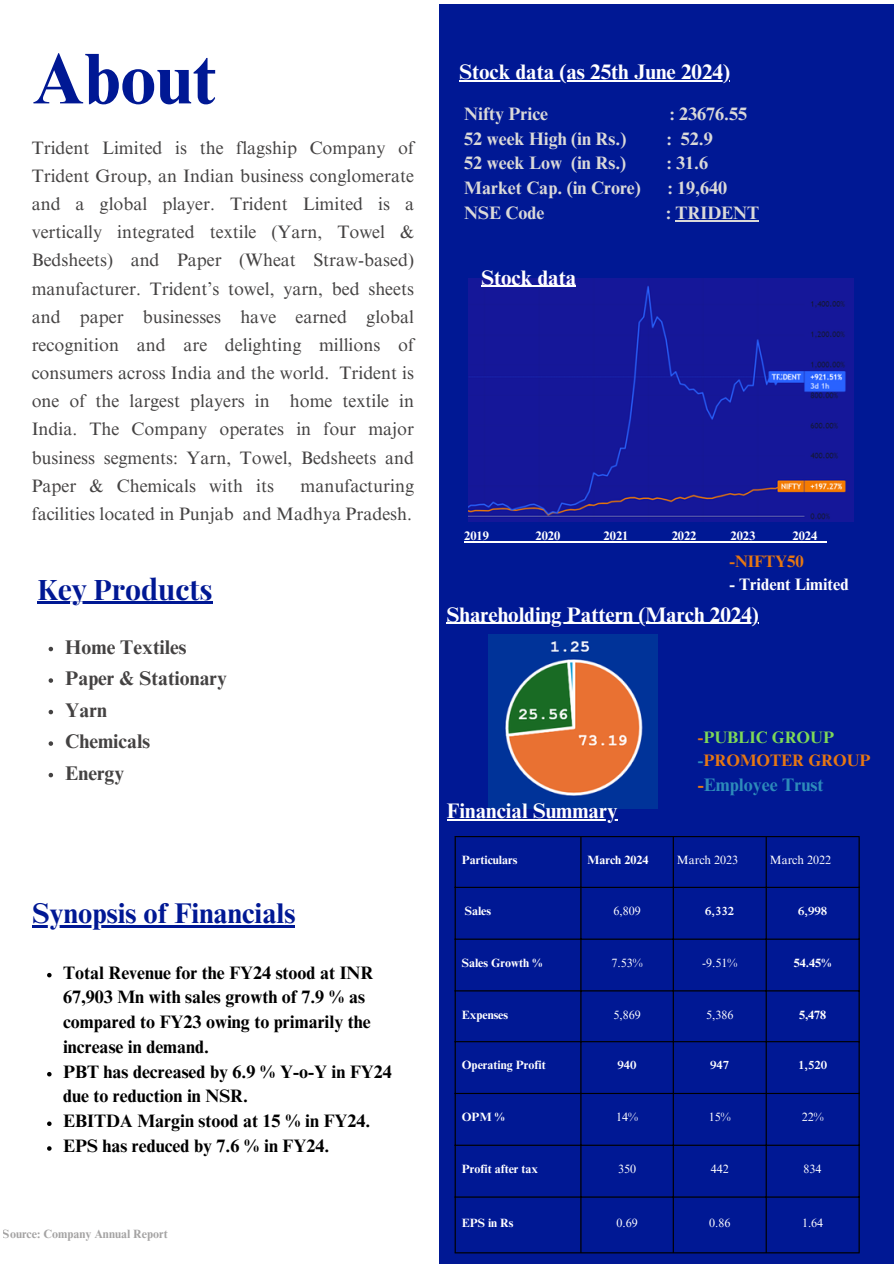
<style>
.page{position:relative;width:894px;height:1264px;background:#fff}
.page>*{position:absolute;margin:0;border:0;box-sizing:border-box;transform-origin:0 0}
.t1{font:700 72px "Times NRMT Pro";color:#001894}
.t2{font:700 28.5px "Times NRMT Pro";color:#001894}
.t3{font:700 28.35px "Playfair Display";color:#001894}
.t4{font:700 21px "Times NRMT Pro";color:#fff}
.t5{font:700 19.8px "Times NRMT Pro";color:#444242}
.t6{font:700 18.15px "Times NRMT Pro";color:#2d8bba}
.t7{font:18px/28.2px "Times NRMT Pro";color:#444242;text-align:justify}
.t8{font:700 18px/24.8px "Times NRMT Pro";color:#000}
.t9{font:700 18px "Times NRMT Pro";color:#dad9d8}
.t10{font:700 16.65px/22.5px "Times NRMT Pro";color:#e77712}
.t11{font:700 16.65px "Times NRMT Pro";color:#fff}
.t12{font:700 12.3px "Times NRMT Pro";color:#fff}
.t13{font:700 12px "Times NRMT Pro";color:#fff}
.t14{font:12px "Times NRMT Pro";color:#fff}
.t15{font:700 12px "Times NRMT Pro";color:#444242}
.t16{font:600 12px "Times NRMT Pro";color:#fff}
.s1{color:#7ed957}
.s2{color:#2d8bba}
.s3{color:#e77712}
</style>
<div class="page">
<div style="left:439px;top:5px;width:454px;height:1258px;background:#001894"></div>
<hr style="left:454px;top:837px;width:1px;height:415px;background:#000">
<hr style="left:580px;top:837px;width:1px;height:415px;background:#000">
<hr style="left:672px;top:837px;width:1px;height:415px;background:#000">
<hr style="left:765px;top:837px;width:1px;height:415px;background:#000">
<hr style="left:858px;top:837px;width:1px;height:415px;background:#000">
<hr style="left:454px;top:836px;width:405px;height:1px;background:#000">
<hr style="left:454px;top:886px;width:405px;height:2px;background:#000">
<hr style="left:454px;top:938px;width:405px;height:1px;background:#000">
<hr style="left:454px;top:990px;width:405px;height:1px;background:#000">
<hr style="left:454px;top:1041px;width:405px;height:1px;background:#000">
<hr style="left:454px;top:1092px;width:405px;height:1px;background:#000">
<hr style="left:454px;top:1144px;width:405px;height:1px;background:#000">
<hr style="left:454px;top:1196px;width:405px;height:1px;background:#000">
<hr style="left:454px;top:1252px;width:405px;height:1px;background:#000">
<img style="left:488px;top:634px;width:169px;height:174px">
<img style="left:468px;top:279px;width:385px;height:243px">
<hr style="left:459px;top:80px;width:270px;height:1px;background:#fff">
<hr style="left:675px;top:220px;width:84px;height:1px;background:#dad9d8">
<hr style="left:481px;top:286px;width:95px;height:1px;background:#fff">
<hr style="left:446px;top:622px;width:312px;height:2px;background:#fff">
<hr style="left:446px;top:819px;width:171px;height:1px;background:#fff">
<hr style="left:32px;top:925px;width:263px;height:2px;background:#001894">
<svg style="left:47px;top:972px;width:5px;height:5px"></svg>
<svg style="left:47px;top:1072px;width:5px;height:4px"></svg>
<svg style="left:47px;top:1121px;width:5px;height:4px"></svg>
<svg style="left:47px;top:1146px;width:5px;height:4px"></svg>
<svg style="left:464px;top:541px;width:25px;height:1px"></svg>
<hr style="left:489px;top:541px;width:46px;height:1px;background:#fff">
<svg style="left:535px;top:541px;width:25px;height:1px"></svg>
<hr style="left:560px;top:541px;width:43px;height:1px;background:#fff">
<svg style="left:603px;top:541px;width:25px;height:1px"></svg>
<hr style="left:628px;top:541px;width:43px;height:1px;background:#fff">
<svg style="left:671px;top:541px;width:25px;height:1px"></svg>
<hr style="left:696px;top:541px;width:34px;height:1px;background:#fff">
<svg style="left:730px;top:541px;width:25px;height:1px"></svg>
<hr style="left:755px;top:541px;width:37px;height:1px;background:#fff">
<svg style="left:792px;top:541px;width:34px;height:1px"></svg>
<hr style="left:38px;top:602px;width:174px;height:2px;background:#001894">
<svg style="left:49px;top:646px;width:4px;height:5px"></svg>
<svg style="left:49px;top:678px;width:4px;height:4px"></svg>
<svg style="left:49px;top:709px;width:4px;height:5px"></svg>
<svg style="left:49px;top:741px;width:4px;height:4px"></svg>
<svg style="left:49px;top:772px;width:4px;height:5px"></svg>
<p class="t1" style="left:32px;top:52px;width:185px">About</p>
<p class="t4" style="left:459px;top:64px;width:272px">Stock data (as 25th June 2024)</p>
<p class="t9" style="left:464px;top:107px;width:85px">Nifty Price</p>
<p class="t9" style="left:669px;top:107px;width:79px">: 23676.55</p>
<p class="t9" style="left:464px;top:132px;width:164px">52 week High (in Rs.)</p>
<p class="t9" style="left:666px;top:132px;width:47px">: 52.9</p>
<p class="t9" style="left:464px;top:156px;width:163px">52 week Low (in Rs.)</p>
<p class="t9" style="left:666px;top:156px;width:43px">: 31.6</p>
<p class="t9" style="left:464px;top:181px;width:178px">Market Cap. (in Crore)</p>
<p class="t9" style="left:667px;top:181px;width:61px">: 19,640</p>
<p class="t9" style="left:464px;top:206px;width:82px">NSE Code</p>
<p class="t9" style="left:665px;top:206px;width:95px">: TRIDENT</p>
<p class="t7" style="left:32px;top:136px;width:384px">Trident Limited is the flagship Company of Trident Group, an Indian business conglomerate and a global player. Trident Limited is a vertically integrated textile (Yarn, Towel &amp; Bedsheets) and Paper (Wheat Straw-based) manufacturer. Trident’s towel, yarn, bed sheets and paper businesses have earned global recognition and are delighting millions of consumers across India and the world. Trident is one of the largest players in home textile in India. The Company operates in four major business segments: Yarn, Towel, Bedsheets and Paper &amp; Chemicals with its</p>
<p class="t4" style="left:481px;top:270px;width:96px">Stock data</p>
<p class="t7" style="left:32px;top:474px;width:384px;text-align:right">manufacturing<br>facilities located in Punjab and Madhya Pradesh.</p>
<p class="t3" style="left:38px;top:569px;width:176px">Key Products</p>
<h2 class="t5" style="left:65px;top:639px;width:123px">Home Textiles</h2>
<p class="t5" style="left:65px;top:671px;width:163px">Paper &amp; Stationary</p>
<p class="t5" style="left:65px;top:702px;width:43px">Yarn</p>
<p class="t5" style="left:65px;top:734px;width:86px">Chemicals</p>
<p class="t5" style="left:65px;top:765px;width:61px">Energy</p>
<h6 class="t2" style="left:32px;top:902px;width:264px">Synopsis of Financials</h6>
<h2 class="t8" style="left:63px;top:962px;width:312px">Total Revenue for the FY24 stood at INR 67,903 Mn with sales growth of 7.9 % as compared to FY23 owing to primarily the increase in demand.</h2>
<p class="t8" style="left:63px;top:1061px;width:330px">PBT has decreased by 6.9 % Y-o-Y in FY24 due to reduction in NSR.</p>
<p class="t8" style="left:63px;top:1110px;width:309px">EBITDA Margin stood at 15 % in FY24.</p>
<p class="t8" style="left:63px;top:1135px;width:268px">EPS has reduced by 7.6 % in FY24.</p>
<p class="t15" style="left:3px;top:1229px;width:166px">Source: Company Annual Report</p>
<p class="t12" style="left:464px;top:531px;width:26px">2019</p>
<p class="t12" style="left:535px;top:531px;width:26px">2020</p>
<p class="t12" style="left:603px;top:531px;width:26px">2021</p>
<p class="t12" style="left:671px;top:531px;width:26px">2022</p>
<p class="t12" style="left:730px;top:531px;width:26px">2023</p>
<p class="t12" style="left:792px;top:531px;width:26px">2024</p>
<p class="t10" style="left:729px;top:552px;width:76px">-NIFTY50</p>
<p class="t11" style="left:729px;top:578px;width:121px">- Trident Limited</p>
<p class="t4" style="left:446px;top:606px;width:313px">Shareholding Pattern (March 2024)</p>
<h1 class="t4" style="left:446px;top:802px;width:172px">Financial Summary</h1>
<p class="t10" style="left:697px;top:728px;width:174px">-<span class="s1">PUBLIC GROUP </span><span class="s2">-</span>PROMOTER GROUP</p>
<p class="t6" style="left:697px;top:777px;width:127px"><span class="s3">-</span>Employee Trust</p>
<h3 class="t13" style="left:461px;top:855px;width:57px">Particulars</h3>
<h5 class="t13" style="left:587px;top:855px;width:62px">March 2024</h5>
<h3 class="t14" style="left:676px;top:855px;width:63px">March 2023</h3>
<p class="t14" style="left:769px;top:855px;width:63px">March 2022</p>
<p class="t13" style="left:464px;top:906px;width:28px">Sales</p>
<h3 class="t14" style="left:613px;top:906px;width:29px">6,809</h3>
<p class="t16" style="left:705px;top:906px;width:30px">6,332</p>
<h5 class="t16" style="left:798px;top:906px;width:30px">6,998</h5>
<h3 class="t13" style="left:461px;top:958px;width:82px">Sales Growth %</h3>
<p class="t14" style="left:611px;top:958px;width:33px">7.53%</p>
<p class="t14" style="left:702px;top:958px;width:37px">-9.51%</p>
<p class="t13" style="left:793px;top:958px;width:39px">54.45%</p>
<p class="t13" style="left:461px;top:1009px;width:48px">Expenses</p>
<p class="t14" style="left:613px;top:1009px;width:29px">5,869</p>
<p class="t14" style="left:706px;top:1009px;width:29px">5,386</p>
<p class="t13" style="left:798px;top:1009px;width:29px">5,478</p>
<p class="t13" style="left:461px;top:1060px;width:85px">Operating Profit</p>
<p class="t16" style="left:617px;top:1060px;width:21px">940</p>
<p class="t16" style="left:710px;top:1060px;width:21px">947</p>
<p class="t16" style="left:798px;top:1060px;width:30px">1,520</p>
<p class="t13" style="left:461px;top:1112px;width:45px">OPM %</p>
<p class="t14" style="left:616px;top:1112px;width:23px">14%</p>
<p class="t14" style="left:708px;top:1112px;width:23px">15%</p>
<p class="t14" style="left:801px;top:1112px;width:23px">22%</p>
<p class="t13" style="left:461px;top:1164px;width:78px">Profit after tax</p>
<p class="t14" style="left:618px;top:1164px;width:20px">350</p>
<p class="t14" style="left:710px;top:1164px;width:19px">442</p>
<p class="t14" style="left:803px;top:1164px;width:19px">834</p>
<p class="t13" style="left:461px;top:1217px;width:53px">EPS in Rs</p>
<p class="t14" style="left:616px;top:1217px;width:23px">0.69</p>
<p class="t14" style="left:709px;top:1217px;width:23px">0.86</p>
<p class="t14" style="left:801px;top:1217px;width:23px">1.64</p>
</div>
